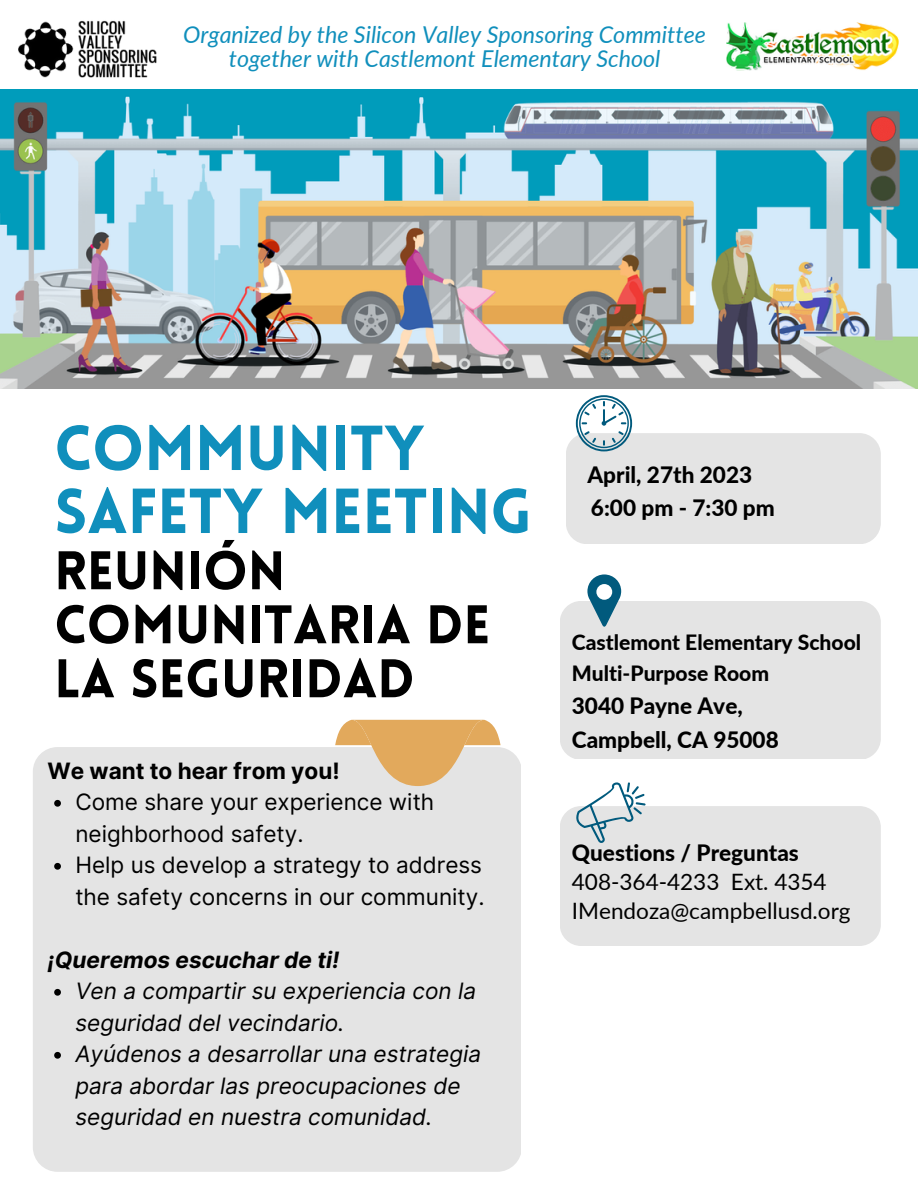
<style>
.page{position:relative;width:918px;height:1188px;background:#fff}
.page>*{position:absolute;margin:0;border:0;box-sizing:border-box;transform-origin:0 0}
.t1{font:900 62.1px/63px "Lovelo";color:#108fbc}
.t2{font:900 53.1px/54px "Lovelo";color:#000}
.t3{font:italic 23.25px/23.7px "Lato";color:#108fbc;text-align:center}
.t4{font:italic 22.5px/31.5px "Inter";color:#000}
.t5{font:22.5px/31.5px "Inter";color:#000}
.t6{font:800 22.5px/33.8px "Lato";color:#000}
.t7{font:22.5px/29.2px "Lato";color:#000}
.t8{font:italic 700 22.5px "Inter";color:#000}
.t9{font:700 22.5px "Inter";color:#000}
.t10{font:800 21px/31.5px "Lato";color:#000}
</style>
<div class="page">
<div style="left:33px;top:747px;width:488px;height:425px;background:#e4e4e4;border-radius:25px"></div>
<svg style="left:54px;top:800px;width:7px;height:7px"></svg>
<svg style="left:54px;top:863px;width:7px;height:7px"></svg>
<svg style="left:54px;top:989px;width:7px;height:7px"></svg>
<svg style="left:54px;top:1052px;width:7px;height:7px"></svg>
<div style="left:566px;top:433px;width:315px;height:110px;background:#e4e4e4;border-radius:21px"></div>
<div style="left:560px;top:601px;width:321px;height:157px;background:#e4e4e4;border-radius:21px"></div>
<div style="left:560px;top:806px;width:321px;height:140px;background:#e4e4e4;border-radius:21px"></div>
<svg style="left:335px;top:720px;width:166px;height:66px"></svg>
<svg style="left:576px;top:395px;width:56px;height:56px"></svg>
<svg style="left:587px;top:574px;width:34px;height:53px"></svg>
<svg style="left:576px;top:782px;width:70px;height:61px"></svg>
<img style="left:0;top:89px;width:918px;height:300px">
<img style="left:726px;top:22px;width:173px;height:49px">
<img style="left:18px;top:20px;width:139px;height:58px">
<p class="t3" style="left:183px;top:23px;width:524px">Organized by the Silicon Valley Sponsoring Committee together with Castlemont Elementary School</p>
<h1 class="t1" style="left:54px;top:423px;width:479px">COMMUNITY<br>SAFETY MEETING</h1>
<h2 class="t2" style="left:54px;top:549px;width:437px">REUNIÓN<br>COMUNITARIA DE<br>LA SEGURIDAD</h2>
<p class="t9" style="left:47px;top:757px;width:294px">We want to hear from you!</p>
<p class="t5" style="left:75px;top:786px;width:411px">Come share your experience with neighborhood safety.<br>Help us develop a strategy to address the safety concerns in our community.</p>
<p class="t8" style="left:47px;top:946px;width:294px">¡Queremos escuchar de ti!</p>
<p class="t4" style="left:75px;top:975px;width:407px">Ven a compartir su experiencia con la seguridad del vecindario.<br>Ayúdenos a desarrollar una estrategia para abordar las preocupaciones de seguridad en nuestra comunidad.</p>
<p class="t6" style="left:587px;top:458px;width:166px">April, 27th 2023</p>
<p class="t6" style="left:591px;top:491px;width:185px">6:00 pm - 7:30 pm</p>
<p class="t10" style="left:572px;top:626px;width:291px">Castlemont Elementary School<br>Multi-Purpose Room</p>
<p class="t6" style="left:572px;top:688px;width:208px">3040 Payne Ave,<br>Campbell, CA 95008</p>
<p class="t6" style="left:572px;top:835px;width:228px">Questions / Preguntas</p>
<p class="t7" style="left:572px;top:867px;width:280px">408-364-4233 Ext. 4354<br>IMendoza@campbellusd.org</p>
</div>
